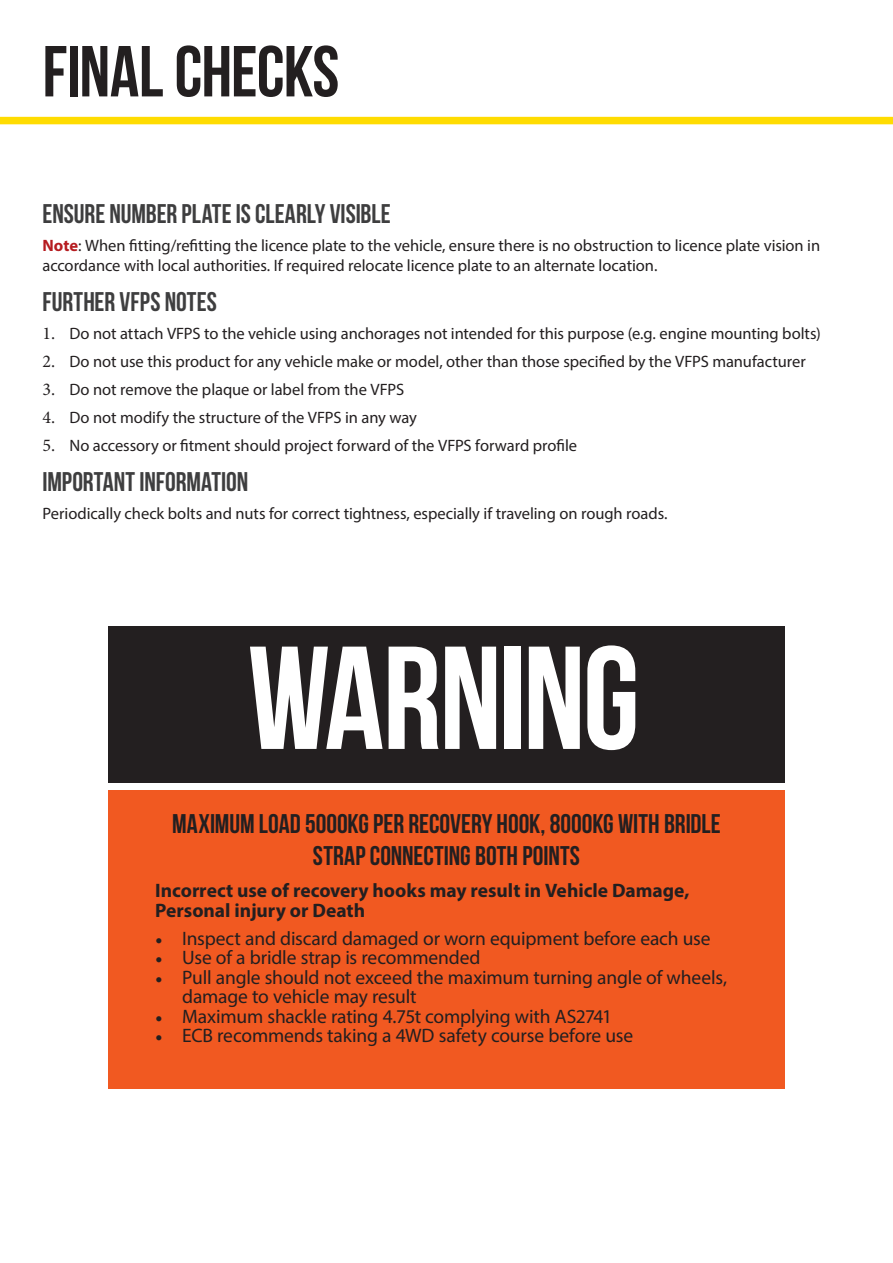
<style>
.page{position:relative;width:893px;height:1263px;background:#fff}
.page>*{position:absolute;margin:0;border:0;box-sizing:border-box;transform-origin:0 0}
.t1{font:700 146.1px "Bebas Neue";letter-spacing:-.02em;color:#fff}
.t2{font:700 72px "Bebas Neue";letter-spacing:-.01em;color:#231f20}
.t3{font:700 27px/31.5px "Bebas Neue";color:#231f20;text-align:center}
.t4{font:700 27px "Bebas Neue";color:#3e3e3f}
.t5{font:19.5px/19.5px "Myriad Pro";letter-spacing:-.01em;color:#231f20}
.t6{font:700 19.5px/19.5px "Myriad Pro";color:#231f20}
.t7{font:16.5px/19.5px "Myriad Pro";letter-spacing:-.005em;color:#231f20}
.s1{font-weight:700;color:#b61c20}
.s2{font-family:"Minion Pro";font-size:18px}
.s3{font-family:"Minion Pro"}
</style>
<div class="page">
<div style="left:0;top:117px;width:893px;height:7px;background:#ffdc01"></div>
<div style="left:108px;top:627px;width:676px;height:156px;background:#231f20"></div>
<div style="left:108px;top:790px;width:676px;height:299px;background:#f15921"></div>
<h2 class="t2" style="left:43px;top:32px;width:298px">FINAL CHECKS</h2>
<h3 class="t4" style="left:43px;top:199px;width:350px">ENSURE NUMBER PLATE IS CLEARLY VISIBLE</h3>
<p class="t7" style="left:43px;top:236px;width:779px"><span class="s1">Note</span>: When fitting/refitting the licence plate to the vehicle, ensure there is no obstruction to licence plate vision in accordance with local authorities. If required relocate licence plate to an alternate location.</p>
<h3 class="t4" style="left:43px;top:287px;width:176px">FURTHER VFPS NOTES</h3>
<p class="t7" style="left:43px;top:323px;width:780px"><span class="s2">1.</span> Do not attach VFPS to the vehicle using anchorages not intended for this purpose (e.g. engine mounting bolts)</p>
<p class="t7" style="left:43px;top:351px;width:765px"><span class="s2">2.</span> Do not use this product for any vehicle make or model, other than those specified by the VFPS manufacturer</p>
<p class="t7" style="left:43px;top:379px;width:363px"><span class="s2">3.</span> Do not remove the plaque or label from the VFPS</p>
<p class="t7" style="left:43px;top:407px;width:376px"><span class="s2">4.</span> Do not modify the structure of the VFPS in any way</p>
<p class="t7" style="left:43px;top:435px;width:536px"><span class="s2">5.</span> No accessory or fitment should project forward of the VFPS forward profile</p>
<h3 class="t4" style="left:43px;top:467px;width:207px">IMPORTANT INFORMATION</h3>
<p class="t7" style="left:43px;top:503px;width:627px">Periodically check bolts and nuts for correct tightness, especially if traveling on rough roads.</p>
<h1 class="t1" style="left:248px;top:618px;width:394px">WARNING</h1>
<h3 class="t3" style="left:172px;top:808px;width:550px">MAXIMUM LOAD 5000KG PER RECOVERY HOOK, 8000KG WITH BRIDLE<br>STRAP CONNECTING BOTH POINTS</h3>
<p class="t6" style="left:155px;top:880px;width:536px">Incorrect use of recovery hooks may result in Vehicle Damage,<br>Personal injury or Death</p>
<p class="t5" style="left:155px;top:928px;width:557px"><span class="s3">•</span> Inspect and discard damaged or worn equipment before each use</p>
<p class="t5" style="left:155px;top:948px;width:327px"><span class="s3">•</span> Use of a bridle strap is recommended</p>
<p class="t5" style="left:182px;top:967px;width:546px;text-indent:-27px"><span class="s3">•</span> Pull angle should not exceed the maximum turning angle of wheels, damage to vehicle may result</p>
<p class="t5" style="left:155px;top:1006px;width:458px"><span class="s3">•</span> Maximum shackle rating 4.75t complying with AS2741</p>
<p class="t5" style="left:155px;top:1026px;width:480px"><span class="s3">•</span> ECB recommends taking a 4WD safety course before use</p>
</div>
